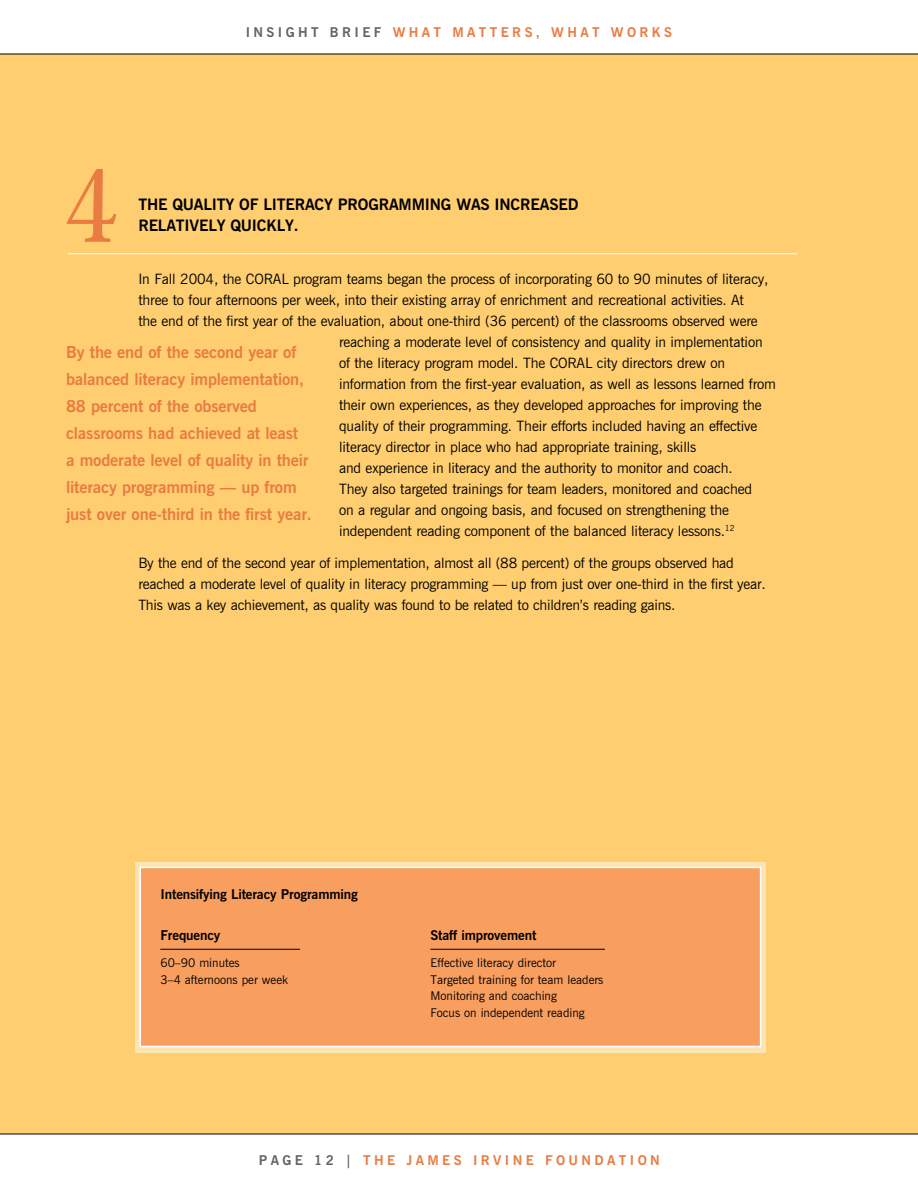
<style>
.page{position:relative;width:918px;height:1188px;background:#fff}
.page>*{position:absolute;margin:0;border:0;box-sizing:border-box;transform-origin:0 0}
.t1{font:105px "Baskerville";color:#e87c42}
.t2{font:700 16.5px/27px "News Gothic BT";letter-spacing:-.01em;color:#e87c42}
.t3{font:700 15.75px "News Gothic BT";letter-spacing:-.01em;color:#000}
.t4{font:14.25px/21px "News Gothic BT";letter-spacing:-.01em;color:#000}
.t5{font:700 13.5px "News Gothic BT";letter-spacing:-.01em;color:#000}
.t6{font:700 13.5px "News Gothic BT";letter-spacing:.25em;color:#e87c42}
.t7{font:700 13.5px "News Gothic BT";color:#636467}
.t8{font:12px/16.5px "News Gothic BT";color:#000}
.s1{color:#636467}
.s2{color:#e87c42}
</style>
<div class="page">
<div style="left:0;top:54px;width:918px;height:1080px;background:#ffce71"></div>
<hr style="left:68px;top:254px;width:729px;height:1px;background:#fff">
<svg style="left:135px;top:862px;width:631px;height:191px;background:#ffe5b7"></svg>
<div style="left:140px;top:867px;width:621px;height:180px;background:#f89e5f;border:2px solid #fff"></div>
<hr style="left:160px;top:949px;width:140px;height:1px;background:#000">
<hr style="left:430px;top:949px;width:175px;height:1px;background:#000">
<hr style="left:0;top:54px;width:918px;height:1px;background:#000">
<hr style="left:0;top:1134px;width:918px;height:1px;background:#000">
<p class="t6" style="left:246px;top:24px;width:428px"><span class="s1">INSIGHT BRIEF</span> WHAT MATTERS, WHAT WORKS</p>
<h1 class="t1" style="left:66px;top:144px;width:54px">4</h1>
<p class="t3" style="left:138px;top:195px;width:65px">The qualit</p>
<p class="t3" style="left:225px;top:195px;width:48px">y of literac</p>
<p class="t3" style="left:324px;top:195px;width:25px">y programming</p>
<p class="t3" style="left:456px;top:195px;width:12px">was</p>
<p class="t3" style="left:495px;top:195px;width:10px">increase</p>
<p class="t3" style="left:568px;top:195px;width:12px">d</p>
<p class="t3" style="left:138px;top:216px;width:10px">relati</p>
<p class="t3" style="left:190px;top:216px;width:72px">vely quickl</p>
<p class="t3" style="left:285px;top:216px;width:15px">y.</p>
<p class="t4" style="left:138px;top:268px;width:632px">In Fall 2004, the CORAL program teams began the process of incorporating 60 to 90 minutes of literacy,</p>
<p class="t4" style="left:138px;top:289px;width:607px">three to four afternoons per week, into their existing array of enrichment and recreational activities. At</p>
<p class="t4" style="left:138px;top:310px;width:621px">the end of the first year of the evaluation, about one-third (36 percent) of the classrooms observed were</p>
<p class="t4" style="left:339px;top:331px;width:425px">reaching a moderate level of consistency and quality in implementation</p>
<p class="t4" style="left:339px;top:352px;width:388px">of the literacy program model. The CORAL city directors drew on</p>
<p class="t4" style="left:339px;top:373px;width:439px">information from the first-year evaluation, as well as lessons learned from</p>
<p class="t4" style="left:339px;top:394px;width:424px">their own experiences, as they developed approaches for improving the</p>
<p class="t4" style="left:339px;top:416px;width:420px">quality of their programming. Their efforts included having an effective</p>
<p class="t4" style="left:339px;top:437px;width:359px">literacy director in place who had appropriate training, skills</p>
<p class="t4" style="left:339px;top:458px;width:395px">and experience in literacy and the authority to monitor and coach.</p>
<p class="t4" style="left:339px;top:479px;width:415px">They also targeted trainings for team leaders, monitored and coached</p>
<p class="t4" style="left:339px;top:500px;width:392px">on a regular and ongoing basis, and focused on strengthening the</p>
<p class="t4" style="left:339px;top:521px;width:397px">independent reading component of the balanced literacy lessons.<sup>12</sup></p>
<p class="t4" style="left:138px;top:552px;width:629px">By the end of the second year of implementation, almost all (88 percent) of the groups observed had reached a moderate level of quality in literacy programming — up from just over one-third in the first year.<br>This was a key achievement, as quality was found to be related to children’s reading gains.</p>
<p class="t2" style="left:66px;top:339px;width:247px">By the end of the second year of balanced literacy implementation,<br>88 percent of the observed classrooms had achieved at least<br>a moderate level of quality in their literacy programming — up from just over one-third in the first year.</p>
<p class="t5" style="left:160px;top:886px;width:199px">Intensifying Literacy Programming</p>
<p class="t5" style="left:160px;top:927px;width:61px">Frequency</p>
<p class="t8" style="left:160px;top:954px;width:129px">60–90 minutes<br>3–4 afternoons per week</p>
<p class="t5" style="left:430px;top:927px;width:107px">Staff improvement</p>
<p class="t8" style="left:430px;top:954px;width:175px">Effective literacy director<br>Targeted training for team leaders<br>Monitoring and coaching<br>Focus on independent reading</p>
<p class="t7" style="left:259px;top:1152px;width:12px">page</p>
<p class="t7" style="left:314px;top:1152px;width:61px">12 | <span class="s2">the</span></p>
<p class="t6" style="left:407px;top:1152px;width:22px">james</p>
<p class="t6" style="left:473px;top:1152px;width:42px">ir vine</p>
<p class="t6" style="left:545px;top:1152px;width:74px">fo undation</p>
</div>
